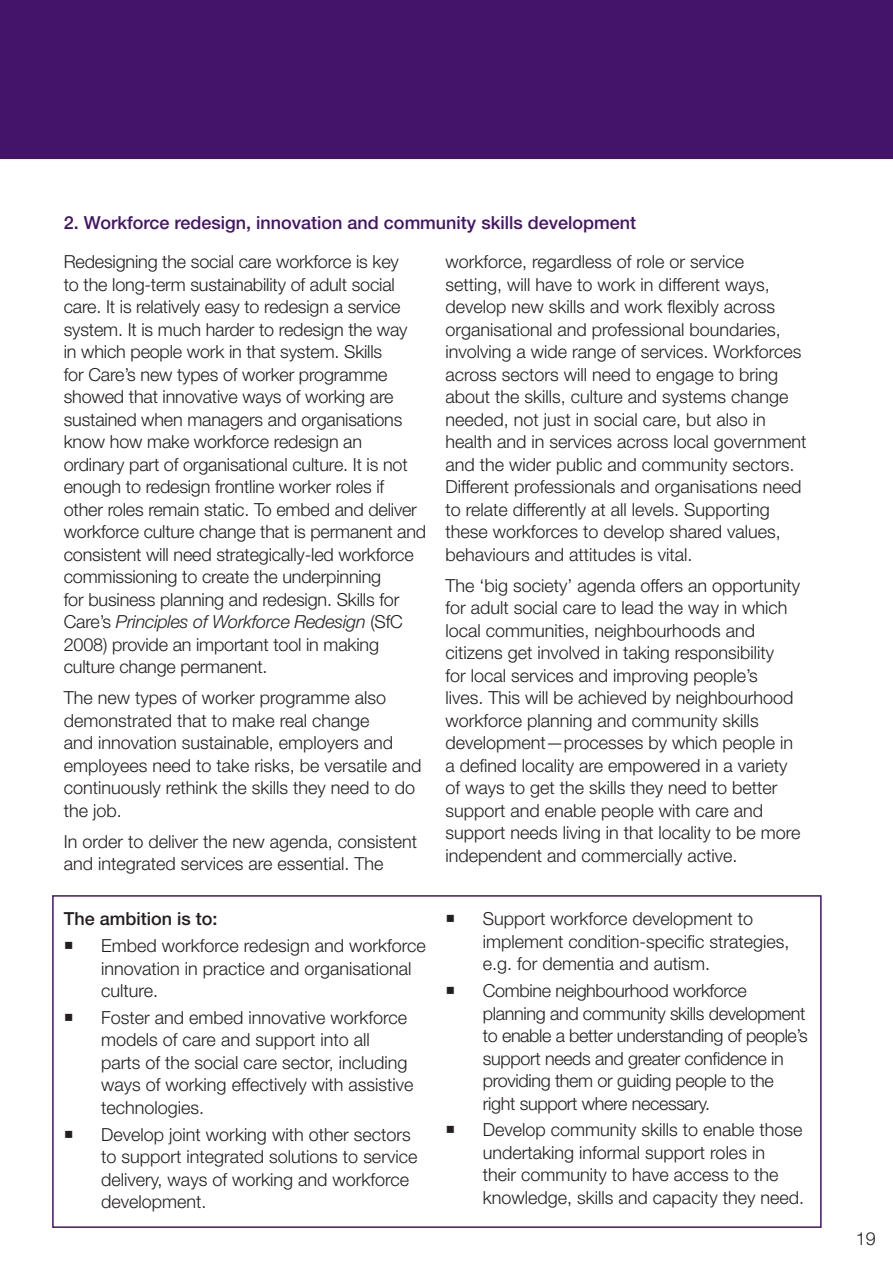
<style>
.page{position:relative;width:893px;height:1263px;background:#fff}
.page>*{position:absolute;margin:0;border:0;box-sizing:border-box;transform-origin:0 0}
.Paragraph_Style_3{font:300 18px/22.5px "Helvetica Neue LT Std";color:#231f20}
.Paragraph_Style_3-2{font:300 18px/22.5px "Helvetica Neue LT Std";letter-spacing:-.02em;color:#231f20}
.t1{font:500 18px "Helvetica Neue LT Std";color:#44146b}
.t2{font:500 18px "Helvetica Neue LT Std";color:#231f20}
.s1{font-style:italic}
</style>
<div class="page">
<div style="left:0;top:0;width:893px;height:159px;background:#44146b"></div>
<div style="left:52px;top:895px;width:770px;height:333px;border:2px solid #44146b"></div>
<p class="t1" style="left:64px;top:212px;width:574px">2. Workforce redesign, innovation and community skills development</p>
<p class="Paragraph_Style_3" style="left:64px;top:250px;width:364px">Redesigning the social care workforce is key<br>to the long-term sustainability of adult social care. It is relatively easy to redesign a service system. It is much harder to redesign the way<br>in which people work in that system. Skills<br>for Care’s new types of worker programme showed that innovative ways of working are sustained when managers and organisations know how make workforce redesign an ordinary part of organisational culture. It is not enough to redesign frontline worker roles if other roles remain static. To embed and deliver workforce culture change that is permanent and consistent will need strategically-led workforce commissioning to create the underpinning<br>for business planning and redesign. Skills for Care’s <span class="s1">Principles of Workforce Redesign</span> (SfC 2008) provide an important tool in making culture change permanent.</p>
<p class="Paragraph_Style_3" style="left:64px;top:686px;width:359px">The new types of worker programme also demonstrated that to make real change<br>and innovation sustainable, employers and employees need to take risks, be versatile and continuously rethink the skills they need to do the job.</p>
<p class="Paragraph_Style_3" style="left:64px;top:830px;width:355px">In order to deliver the new agenda, consistent and integrated services are essential. The</p>
<p class="t2" style="left:64px;top:908px;width:155px">The ambition is to:</p>
<p class="Paragraph_Style_3" style="left:101px;top:934px;width:326px">Embed workforce redesign and workforce innovation in practice and organisational culture.</p>
<p class="Paragraph_Style_3" style="left:101px;top:1006px;width:314px">Foster and embed innovative workforce models of care and support into all parts of the social care sector, including ways of working effectively with assistive technologies.</p>
<p class="Paragraph_Style_3" style="left:101px;top:1122px;width:318px">Develop joint working with other sectors to support integrated solutions to service delivery, ways of working and workforce development.</p>
<p class="Paragraph_Style_3" style="left:445px;top:250px;width:363px">workforce, regardless of role or service<br>setting, will have to work in different ways, develop new skills and work flexibly across organisational and professional boundaries, involving a wide range of services. Workforces across sectors will need to engage to bring about the skills, culture and systems change needed, not just in social care, but also in health and in services across local government and the wider public and community sectors.<br>Different professionals and organisations need to relate differently at all levels. Supporting these workforces to develop shared values, behaviours and attitudes is vital.</p>
<p class="Paragraph_Style_3" style="left:445px;top:574px;width:357px">The ‘big society’ agenda offers an opportunity for adult social care to lead the way in which local communities, neighbourhoods and citizens get involved in taking responsibility<br>for local services and improving people’s<br>lives. This will be achieved by neighbourhood workforce planning and community skills development—processes by which people in a defined locality are empowered in a variety of ways to get the skills they need to better support and enable people with care and support needs living in that locality to be more independent and commercially active.</p>
<p class="Paragraph_Style_3" style="left:483px;top:907px;width:308px">Support workforce development to implement condition-specific strategies, e.g. for dementia and autism.</p>
<p class="Paragraph_Style_3-2" style="left:483px;top:979px;width:326px">Combine neighbourhood workforce planning and community skills development to enable a better understanding of people’s support needs and greater confidence in providing them or guiding people to the right support where necessary.</p>
<p class="Paragraph_Style_3" style="left:483px;top:1118px;width:323px">Develop community skills to enable those undertaking informal support roles in<br>their community to have access to the knowledge, skills and capacity they need.</p>
<p class="Paragraph_Style_3" style="left:856px;top:1226px;width:22px">19</p>
</div>
